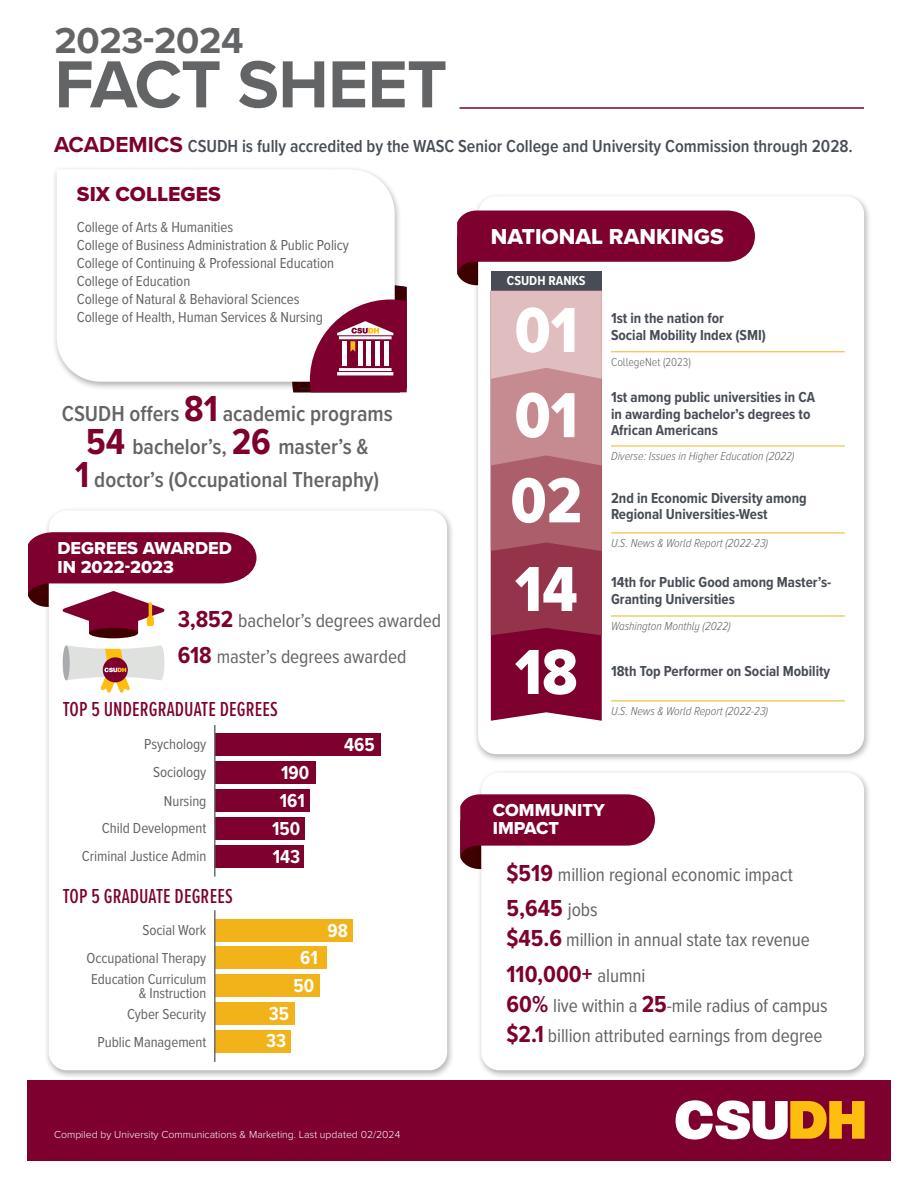
<style>
.page{position:relative;width:918px;height:1188px;background:#fff}
.page>*{position:absolute;margin:0;border:0;box-sizing:border-box;transform-origin:0 0}
.t1{font:700 69px "Proxima Nova";letter-spacing:-.01em;color:#636466}
.t2{font:66px/85.2px "Proxima Nova Cond Extrabld";color:#fff;text-align:justify}
.t3{font:700 37.5px "Proxima Nova";letter-spacing:-.01em;color:#636466}
.t4{font:700 24px "Proxima Nova Cond";color:#7d002e}
.t5{font:600 22.5px/33px "Proxima Nova Cond";color:#636466;text-align:center}
.t6{font:22.5px "Proxima Nova Extrabld";color:#fff}
.t7{font:500 21px "Proxima Nova Ex Cn";letter-spacing:.005em;color:#7d002e}
.t8{font:21px "Proxima Nova Extrabld";color:#7d002e}
.t9{font:19.5px/30.2px "Proxima Nova Cond";letter-spacing:-.005em;color:#636466}
.t10{font:700 19.5px/28px "Proxima Nova Cond";color:#fff;text-align:center}
.t11{font:600 18px "Proxima Nova Cond";color:#474c55}
.t12{font:18px/18px "Proxima Nova Extrabld";color:#fff}
.t13{font:15px/18px "Proxima Nova Cond";letter-spacing:-.005em;color:#636466;text-align:right}
.t14{font:700 15px/16.5px "Proxima Nova Cond";color:#474c55}
.t15{font:14.85px/13.5px "Proxima Nova Cond";letter-spacing:-.005em;color:#636466;text-align:right}
.t16{font:700 13.5px "Proxima Nova Cond";color:#fff}
.t17{font:italic 300 12px "Proxima Nova A Cond";color:#636466}
.t18{font:300 12px "Proxima Nova A Cond";color:#636466}
.t19{font:300 10.5px "Proxima Nova";color:#fff}
.s1{font-family:"Proxima Nova";font-weight:700;font-size:22.5px;color:#7d002e}
.s2{font-weight:700;font-size:37.5px;color:#7d002e}
.s3{font-weight:700;font-size:24px;color:#7d002e}
.s4{font-weight:400;font-size:19.5px;color:#636466}
</style>
<div class="page">
<div style="left:27px;top:1080px;width:864px;height:81px;background:#7d002e"></div>
<svg style="left:676px;top:1100px;width:189px;height:40px"></svg>
<hr style="left:459px;top:107px;width:405px;height:2px;background:#7d002e">
<div style="left:473px;top:193px;width:399px;height:570px;background:#000;opacity:.3"></div>
<div style="left:478px;top:196px;width:386px;height:558px;background:#fff;border-radius:18px"></div>
<svg style="left:457px;top:211px;width:298px;height:74px"></svg>
<div style="left:491px;top:271px;width:111px;height:22px;background:#474c55"></div>
<div style="left:491px;top:635px;width:111px;height:86px;background:#7d002e"></div>
<svg style="left:491px;top:291px;width:111px;height:344px;background:#b87480"></svg>
<div style="left:52px;top:166px;width:350px;height:225px;background:#000;opacity:.3"></div>
<svg style="left:57px;top:169px;width:338px;height:213px"></svg>
<div style="left:44px;top:507px;width:410px;height:572px;background:#000;opacity:.3"></div>
<div style="left:49px;top:511px;width:398px;height:559px;background:#fff;border-radius:18px"></div>
<div style="left:477px;top:769px;width:395px;height:310px;background:#000;opacity:.3"></div>
<div style="left:481px;top:773px;width:383px;height:297px;background:#fff;border-radius:18px"></div>
<svg style="left:460px;top:794px;width:195px;height:75px"></svg>
<hr style="left:611px;top:351px;width:234px;height:1px;background:#f1b319">
<hr style="left:611px;top:446px;width:234px;height:1px;background:#f1b319">
<hr style="left:611px;top:533px;width:234px;height:1px;background:#f1b319">
<hr style="left:611px;top:616px;width:234px;height:1px;background:#f1b319">
<hr style="left:611px;top:701px;width:234px;height:1px;background:#f1b319">
<svg style="left:28px;top:532px;width:228px;height:101px"></svg>
<div style="left:89px;top:628px;width:49px;height:10px;background:#3e0000;border-radius:50%"></div>
<svg style="left:63px;top:645px;width:101px;height:48px"></svg>
<div style="left:216px;top:733px;width:165px;height:23px;background:#7d002e"></div>
<div style="left:216px;top:761px;width:100px;height:23px;background:#7d002e"></div>
<div style="left:215px;top:789px;width:95px;height:23px;background:#7d002e"></div>
<div style="left:216px;top:817px;width:89px;height:23px;background:#7d002e"></div>
<div style="left:214px;top:845px;width:90px;height:22px;background:#7d002e"></div>
<hr style="left:214px;top:725px;width:2px;height:152px;background:#636466">
<div style="left:216px;top:919px;width:137px;height:22px;background:#f1b319"></div>
<div style="left:216px;top:947px;width:111px;height:22px;background:#f1b319"></div>
<div style="left:216px;top:974px;width:104px;height:23px;background:#f1b319"></div>
<div style="left:216px;top:1002px;width:79px;height:23px;background:#f1b319"></div>
<div style="left:216px;top:1030px;width:75px;height:23px;background:#f1b319"></div>
<hr style="left:214px;top:910px;width:2px;height:152px;background:#636466">
<svg style="left:292px;top:285px;width:115px;height:107px"></svg>
<h3 class="t3" style="left:54px;top:19px;width:191px">2023-2024</h3>
<h1 class="t1" style="left:54px;top:43px;width:394px">FACT SHEET</h1>
<p class="t11" style="left:54px;top:135px;width:800px"><span class="s1">ACADEMICS</span> CSUDH is fully accredited by the WASC Senior College and University Commission through 2028.</p>
<h3 class="t8" style="left:77px;top:182px;width:145px">SIX COLLEGES</h3>
<p class="t13" style="left:77px;top:219px;width:274px;text-align:left">College of Arts &amp; Humanities<br>College of Business Administration &amp; Public Policy College of Continuing &amp; Professional Education College of Education<br>College of Natural &amp; Behavioral Sciences<br>College of Health, Human Services &amp; Nursing</p>
<h3 class="t5" style="left:62px;top:398px;width:333px">CSUDH offers <span class="s2">81</span> academic programs<br><span class="s2">54</span> bachelor’s, <span class="s2">26</span> master’s &amp;<br><span class="s2">1</span> doctor’s (Occupational Theraphy)</h3>
<p class="t12" style="left:57px;top:539px;width:176px;line-height:19.5px">DEGREES AWARDED<br>IN 2022-2023</p>
<h3 class="t9" style="left:178px;top:603px;width:265px;line-height:35.5px"><span class="s3">3,852</span> bachelor’s degrees awarded<br><span class="s3">618</span> master’s degrees awarded</h3>
<h3 class="t7" style="left:63px;top:697px;width:217px">TOP 5 UNDERGRADUATE DEGREES</h3>
<p class="t13" style="left:82px;top:730px;width:126px;line-height:28px">Psychology<br>Sociology<br>Nursing<br>Child Development<br>Criminal Justice Admin</p>
<h3 class="t7" style="left:63px;top:884px;width:171px">TOP 5 GRADUATE DEGREES</h3>
<p class="t13" style="left:87px;top:916px;width:121px;line-height:28.7px">Social Work<br>Occupational Therapy</p>
<p class="t15" style="left:91px;top:973px;width:117px">Education Curriculum &amp; Instruction</p>
<p class="t13" style="left:98px;top:1000px;width:110px;line-height:27.8px">Cyber Security<br>Public Management</p>
<h3 class="t10" style="left:272px;top:759px;width:38px">190<br>161<br>150<br>143</h3>
<h3 class="t10" style="left:293px;top:945px;width:26px;line-height:27.6px">61<br>50</h3>
<h3 class="t10" style="left:266px;top:1000px;width:24px;line-height:27.6px;text-align:left">35<br>33</h3>
<h3 class="t10" style="left:344px;top:731px;width:32px">465</h3>
<h3 class="t10" style="left:327px;top:917px;width:22px">98</h3>
<p class="t19" style="left:54px;top:1128px;width:348px">Compiled by University Communications &amp; Marketing. Last updated 02/2024</p>
<h3 class="t6" style="left:491px;top:223px;width:235px">NATIONAL RANKINGS</h3>
<p class="t16" style="left:507px;top:273px;width:80px">CSUDH RANKS</p>
<h2 class="t2" style="left:511px;top:290px;width:73px">01<br>01<br>02</h2>
<h2 class="t2" style="left:515px;top:549px;width:64px">14</h2>
<h2 class="t2" style="left:515px;top:632px;width:64px">18</h2>
<p class="t14" style="left:611px;top:311px;width:156px">1st in the nation for<br>Social Mobility Index (SMI)</p>
<p class="t18" style="left:611px;top:355px;width:81px">CollegeNet (2023)</p>
<p class="t14" style="left:611px;top:389px;width:206px">1st among public universities in CA in awarding bachelor’s degrees to<br>African Americans</p>
<p class="t17" style="left:611px;top:449px;width:185px">Diverse: Issues in Higher Education (2022)</p>
<p class="t14" style="left:611px;top:490px;width:197px">2nd in Economic Diversity among<br>Regional Universities-West</p>
<p class="t17" style="left:611px;top:536px;width:158px">U.S. News &amp; World Report (2022-23)</p>
<p class="t14" style="left:611px;top:575px;width:222px">14th for Public Good among Master’s-<br>Granting Universities</p>
<p class="t17" style="left:611px;top:619px;width:121px">Washington Monthly (2022)</p>
<p class="t14" style="left:611px;top:663px;width:221px">18th Top Performer on Social Mobility</p>
<p class="t17" style="left:611px;top:704px;width:158px">U.S. News &amp; World Report (2022-23)</p>
<p class="t12" style="left:493px;top:801px;width:114px">COMMUNITY<br>IMPACT</p>
<h3 class="t9" style="left:507px;top:859px;width:288px"><span class="s3">$519</span> million regional economic impact</h3>
<h3 class="t4" style="left:507px;top:894px;width:93px">5,645 <span class="s4">jobs</span></h3>
<h3 class="t9" style="left:507px;top:925px;width:305px"><span class="s3">$45.6</span> million in annual state tax revenue</h3>
<h3 class="t4" style="left:507px;top:959px;width:140px">110,000+ <span class="s4">alumni</span></h3>
<h3 class="t9" style="left:507px;top:991px;width:323px"><span class="s3">60%</span> live within a <span class="s3">25</span>-mile radius of campus <span class="s3">$2.1</span> billion attributed earnings from degree</h3>
</div>
